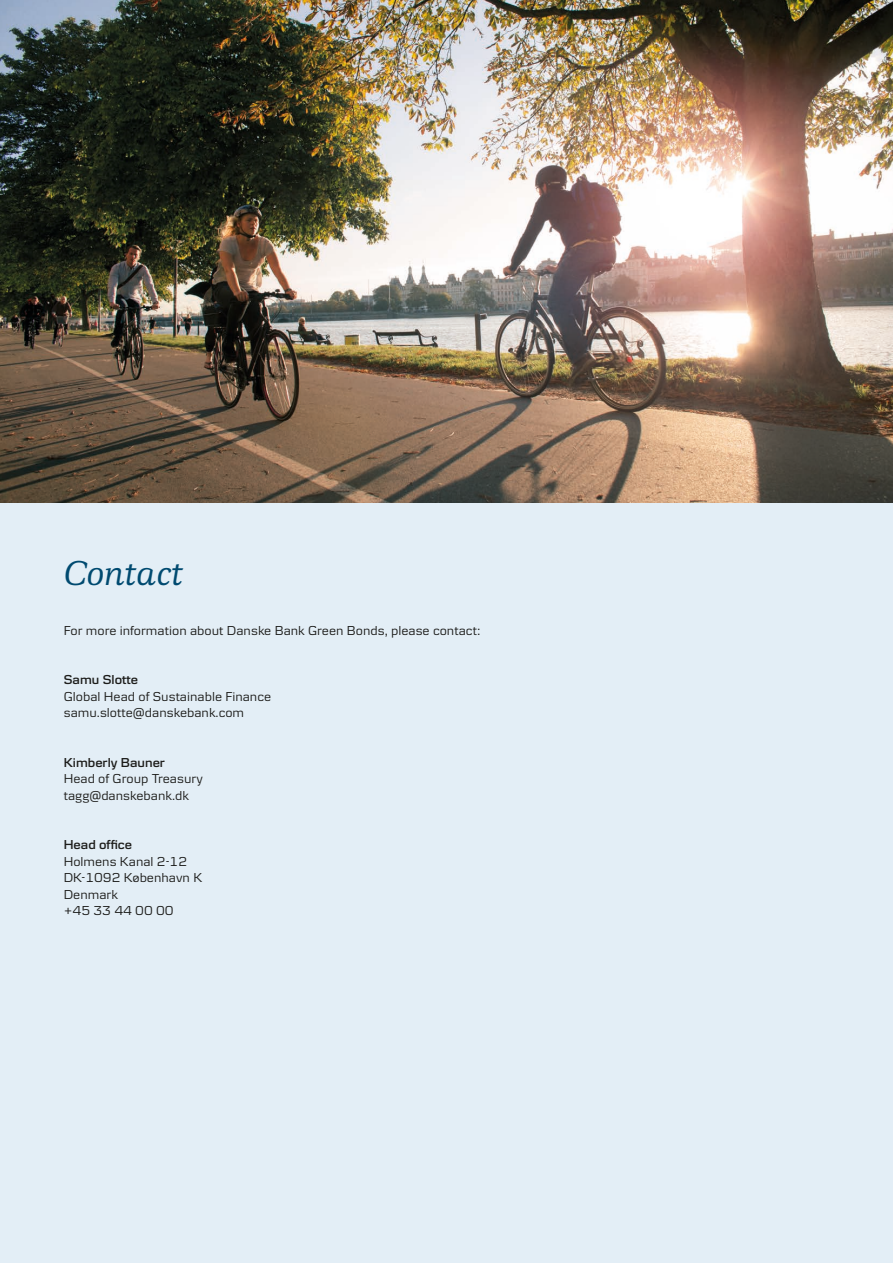
<style>
.page{position:relative;width:893px;height:1263px;background:#e3eef6}
.page>*{position:absolute;margin:0;border:0;box-sizing:border-box;transform-origin:0 0}
.t1{font:italic 500 36px "Danske Human";color:#004a70}
.t2{font:13.5px/16.5px "Danske Textv 2";color:#1d1d1b}
.t3{font:600 13.5px "Danske Textv 2";color:#1d1d1b}
</style>
<div class="page">
<img style="left:0;top:0;width:893px;height:503px">
<h1 class="t1" style="left:64px;top:552px;width:121px">Contact</h1>
<p class="t2" style="left:64px;top:622px;width:418px">For more information about Danske Bank Green Bonds, please contact:</p>
<p class="t3" style="left:64px;top:672px;width:76px">Samu Slotte</p>
<p class="t2" style="left:64px;top:688px;width:209px">Global Head of Sustainable Finance samu.slotte@danskebank.com</p>
<p class="t3" style="left:64px;top:755px;width:103px">Kimberly Bauner</p>
<p class="t2" style="left:64px;top:770px;width:140px">Head of Group Treasury tagg@danskebank.dk</p>
<p class="t3" style="left:64px;top:837px;width:70px">Head office</p>
<p class="t2" style="left:64px;top:853px;width:140px">Holmens Kanal 2-12<br>DK-1092 København K<br>Denmark<br>+45 33 44 00 00</p>
</div>
